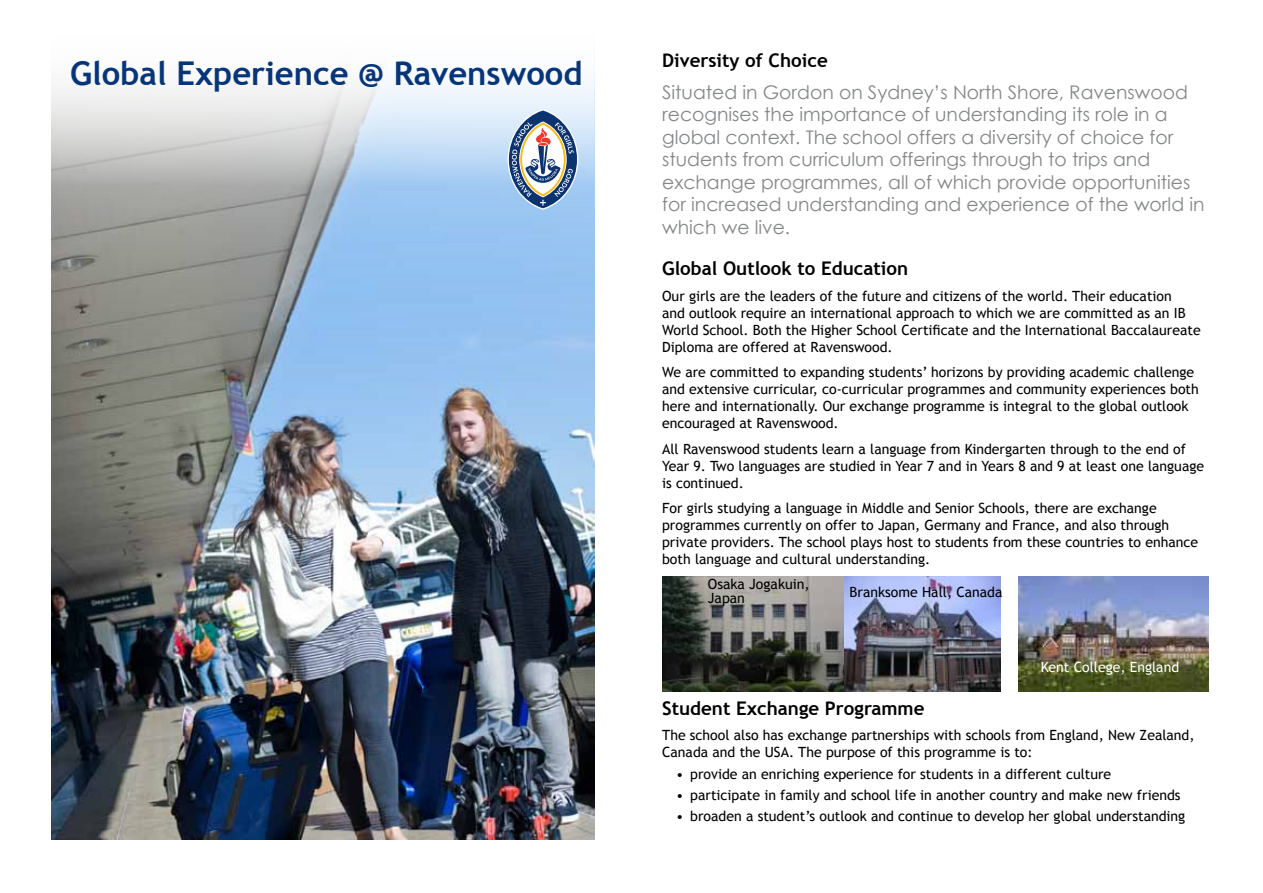
<style>
.page{position:relative;width:1263px;height:893px;background:#fff}
.page>*{position:absolute;margin:0;border:0;box-sizing:border-box;transform-origin:0 0}
.t1{font:700 32.7px "Trebuchet MS";color:#06357a}
.t2{font:18.75px/22.5px "Century Gothic";color:#848688}
.t3{font:700 18.75px "Trebuchet MS";color:#000}
.t4{font:14.1px/17px "Trebuchet MS";color:#000}
.t5{font:14.1px "Trebuchet MS";color:#fff}
</style>
<div class="page">
<img style="left:51px;top:185px;width:544px;height:654px">
<svg style="left:51px;top:58px;width:544px;height:127px"></svg>
<img style="left:662px;top:576px;width:338px;height:115px">
<img style="left:1018px;top:576px;width:190px;height:115px">
<svg style="left:508px;top:109px;width:70px;height:101px"></svg>
<h1 class="t1" style="left:70px;top:53px;width:514px">Global Experience @ Ravenswood</h1>
<h2 class="t3" style="left:662px;top:49px;width:167px">Diversity of Choice</h2>
<p class="t2" style="left:662px;top:80px;width:544px">Situated in Gordon on Sydney’s North Shore, Ravenswood recognises the importance of understanding its role in a global context. The school offers a diversity of choice for students from curriculum offerings through to trips and exchange programmes, all of which provide opportunities for increased understanding and experience of the world in which we live.</p>
<h2 class="t3" style="left:662px;top:257px;width:248px">Global Outlook to Education</h2>
<p class="t4" style="left:662px;top:288px;width:540px">Our girls are the leaders of the future and citizens of the world. Their education<br>and outlook require an international approach to which we are committed as an IB World School. Both the Higher School Certificate and the International Baccalaureate Diploma are offered at Ravenswood.</p>
<p class="t4" style="left:662px;top:364px;width:538px">We are committed to expanding students’ horizons by providing academic challenge and extensive curricular, co-curricular programmes and community experiences both here and internationally. Our exchange programme is integral to the global outlook encouraged at Ravenswood.</p>
<p class="t4" style="left:662px;top:440px;width:543px">All Ravenswood students learn a language from Kindergarten through to the end of<br>Year 9. Two languages are studied in Year 7 and in Years 8 and 9 at least one language is continued.</p>
<p class="t4" style="left:662px;top:500px;width:537px">For girls studying a language in Middle and Senior Schools, there are exchange programmes currently on offer to Japan, Germany and France, and also through private providers. The school plays host to students from these countries to enhance both language and cultural understanding.</p>
<p class="t4" style="left:708px;top:578px;width:103px;line-height:13.5px">Osaka Jogakuin,<br>Japan</p>
<p class="t4" style="left:850px;top:584px;width:154px">Branksome Hall, Canada</p>
<p class="t5" style="left:1041px;top:658px;width:140px">Kent College, England</p>
<h2 class="t3" style="left:662px;top:696px;width:264px">Student Exchange Programme</h2>
<p class="t4" style="left:662px;top:727px;width:534px">The school also has exchange partnerships with schools from England, New Zealand,<br>Canada and the USA. The purpose of this programme is to:</p>
<p class="t4" style="left:676px;top:765px;width:437px">• provide an enriching experience for students in a different culture</p>
<p class="t4" style="left:676px;top:787px;width:506px">• participate in family and school life in another country and make new friends</p>
<p class="t4" style="left:676px;top:808px;width:511px">• broaden a student’s outlook and continue to develop her global understanding</p>
</div>
